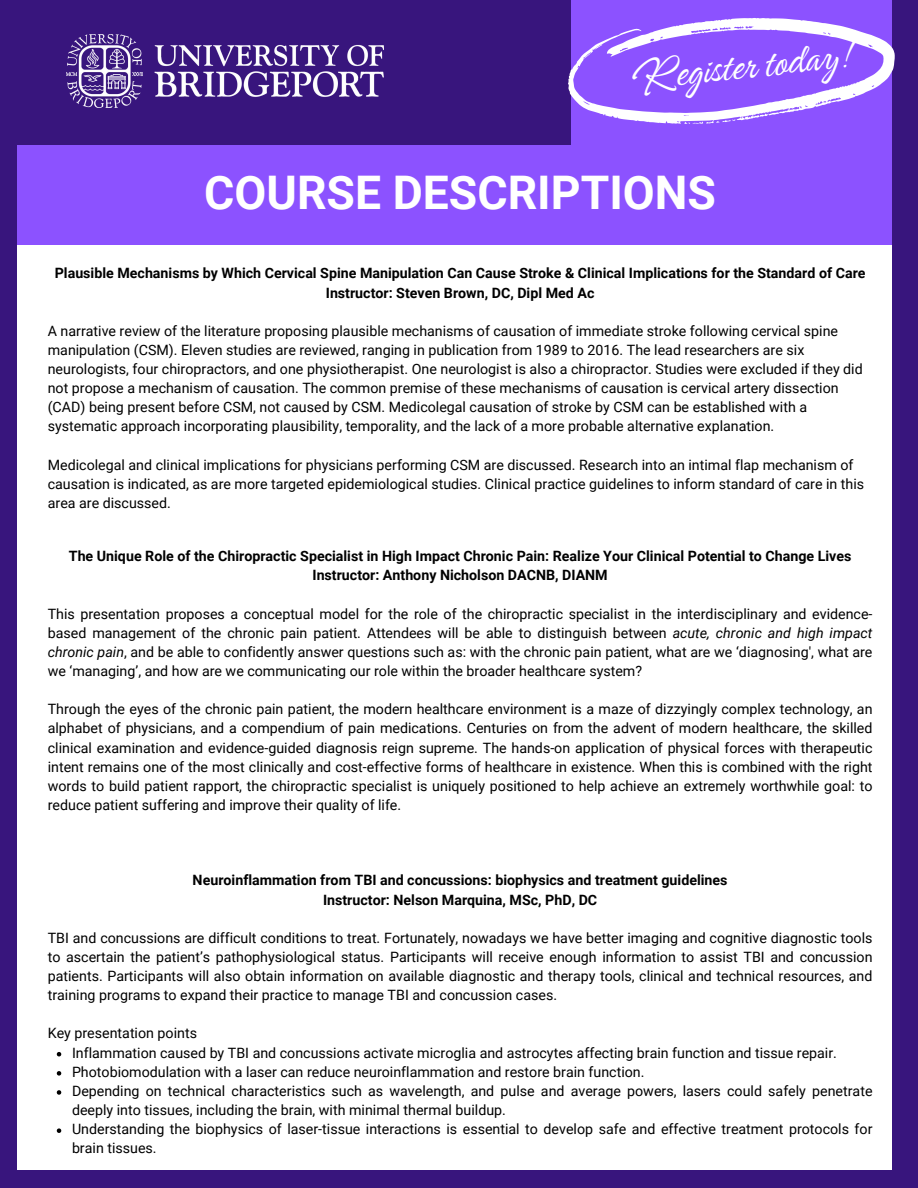
<style>
.page{position:relative;width:918px;height:1188px;background:#38157d}
.page>*{position:absolute;margin:0;border:0;box-sizing:border-box;transform-origin:0 0}
.t1{font:700 46.35px "Roboto";color:#fff}
.t2{font:41.25px "Angeletta";color:#fff}
.t3{font:14.25px/19.2px "Roboto";color:#000;text-align:justify}
.t4{font:700 14.25px/19.2px "Roboto";color:#000;text-align:center}
.s1{font-style:italic}
</style>
<div class="page">
<div style="left:571px;top:0;width:321px;height:1002px;background:#8c52ff"></div>
<div style="left:18px;top:146px;width:874px;height:1023px;background:#fff"></div>
<div style="left:18px;top:146px;width:874px;height:99px;background:#8c52ff"></div>
<img style="left:67px;top:34px;width:317px;height:74px">
<svg style="left:57px;top:1052px;width:4px;height:4px"></svg>
<svg style="left:57px;top:1071px;width:4px;height:5px"></svg>
<svg style="left:57px;top:1090px;width:4px;height:5px"></svg>
<svg style="left:57px;top:1128px;width:4px;height:5px"></svg>
<svg style="left:568px;top:18px;width:327px;height:106px"></svg>
<h2 class="t2" style="left:629px;top:50px;width:223px;rotate:-6deg">Register today!</h2>
<h1 class="t1" style="left:204px;top:166px;width:513px">COURSE DESCRIPTIONS</h1>
<p class="t4" style="left:55px;top:264px;width:812px">Plausible Mechanisms by Which Cervical Spine Manipulation Can Cause Stroke &amp; Clinical Implications for the Standard of Care<br>Instructor: Steven Brown, DC, Dipl Med Ac</p>
<p class="t3" style="left:48px;top:321px;width:817px;text-align:left">A narrative review of the literature proposing plausible mechanisms of causation of immediate stroke following cervical spine manipulation (CSM). Eleven studies are reviewed, ranging in publication from 1989 to 2016. The lead researchers are six neurologists, four chiropractors, and one physiotherapist. One neurologist is also a chiropractor. Studies were excluded if they did not propose a mechanism of causation. The common premise of these mechanisms of causation is cervical artery dissection (CAD) being present before CSM, not caused by CSM. Medicolegal causation of stroke by CSM can be established with a systematic approach incorporating plausibility, temporality, and the lack of a more probable alternative explanation.</p>
<p class="t3" style="left:48px;top:455px;width:818px;text-align:left">Medicolegal and clinical implications for physicians performing CSM are discussed. Research into an intimal flap mechanism of causation is indicated, as are more targeted epidemiological studies. Clinical practice guidelines to inform standard of care in this area are discussed.</p>
<p class="t4" style="left:69px;top:547px;width:784px">The Unique Role of the Chiropractic Specialist in High Impact Chronic Pain: Realize Your Clinical Potential to Change Lives<br>Instructor: Anthony Nicholson DACNB, DIANM</p>
<p class="t3" style="left:48px;top:604px;width:826px">This presentation proposes a conceptual model for the role of the chiropractic specialist in the interdisciplinary and evidence&shy;based management of the chronic pain patient. Attendees will be able to distinguish between <span class="s1">acute, chronic and high impact chronic pain</span>, and be able to confidently answer questions such as: with the chronic pain patient, what are we ‘diagnosing', what are we ‘managing’, and how are we communicating our role within the broader healthcare system?</p>
<p class="t3" style="left:48px;top:700px;width:826px">Through the eyes of the chronic pain patient, the modern healthcare environment is a maze of dizzyingly complex technology, an alphabet of physicians, and a compendium of pain medications. Centuries on from the advent of modern healthcare, the skilled clinical examination and evidence-guided diagnosis reign supreme. The hands-on application of physical forces with therapeutic intent remains one of the most clinically and cost-effective forms of healthcare in existence. When this is combined with the right words to build patient rapport, the chiropractic specialist is uniquely positioned to help achieve an extremely worthwhile goal: to reduce patient suffering and improve their quality of life.</p>
<p class="t4" style="left:193px;top:871px;width:536px">Neuroinflammation from TBI and concussions: biophysics and treatment guidelines<br>Instructor: Nelson Marquina, MSc, PhD, DC</p>
<p class="t3" style="left:48px;top:928px;width:826px">TBI and concussions are difficult conditions to treat. Fortunately, nowadays we have better imaging and cognitive diagnostic tools to ascertain the patient’s pathophysiological status. Participants will receive enough information to assist TBI and concussion patients. Participants will also obtain information on available diagnostic and therapy tools, clinical and technical resources, and training programs to expand their practice to manage TBI and concussion cases.</p>
<p class="t3" style="left:72px;top:1024px;width:802px;text-align:left;text-indent:-24px">Key presentation points<br>Inflammation caused by TBI and concussions activate microglia and astrocytes affecting brain function and tissue repair.<br>Photobiomodulation with a laser can reduce neuroinflammation and restore brain function.<br>Depending on technical characteristics such as wavelength, and pulse and average powers, lasers could safely penetrate deeply into tissues, including the brain, with minimal thermal buildup.<br>Understanding the biophysics of laser-tissue interactions is essential to develop safe and effective treatment protocols for brain tissues.</p>
</div>
